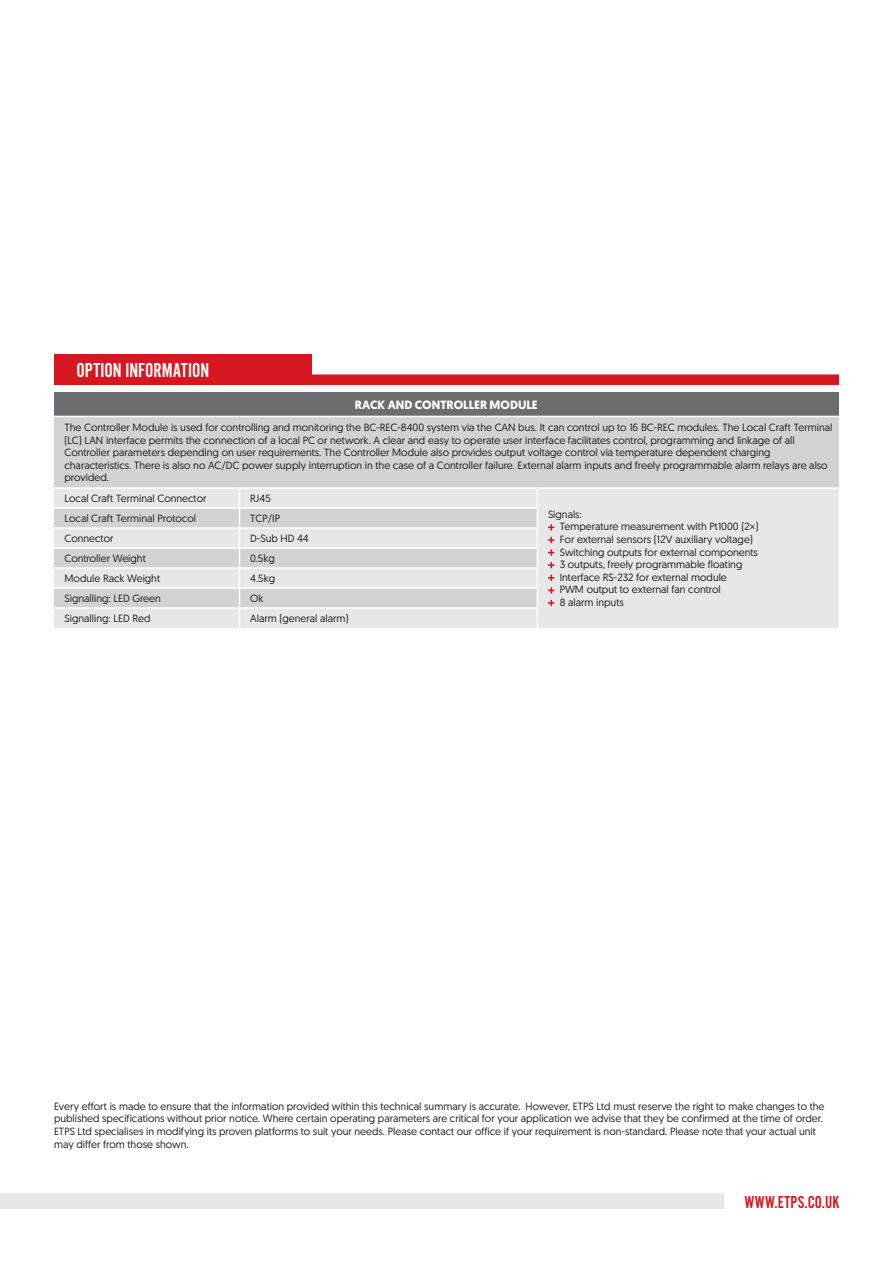
<style>
.page{position:relative;width:893px;height:1263px;background:#fff}
.page>*{position:absolute;margin:0;border:0;box-sizing:border-box;transform-origin:0 0}
.t1{font:21px "Alternate Got No 2 D";color:#fff}
.t2{font:18px "Alternate Got No 2 D";letter-spacing:.015em;color:#d7171f}
.t3{font:700 12px "Geomanist";color:#fff}
.t4{font:10.5px/12.6px "Geomanist";color:#231f20}
</style>
<div class="page">
<svg style="left:312px;top:374px;width:527px;height:11px;background:#d82129"></svg>
<div style="left:54px;top:355px;width:258px;height:30px;background:#d7171f"></div>
<div style="left:54px;top:392px;width:785px;height:24px;background:#6c6d70"></div>
<div style="left:54px;top:417px;width:785px;height:70px;background:#d1d2d4"></div>
<svg style="left:54px;top:489px;width:785px;height:139px;background:#e0e1e3"></svg>
<hr style="left:54px;top:507px;width:185px;height:2px;background:#fff">
<hr style="left:239px;top:507px;width:299px;height:2px;background:#fff">
<hr style="left:54px;top:587px;width:185px;height:2px;background:#fff">
<hr style="left:239px;top:587px;width:299px;height:2px;background:#fff">
<svg style="left:239px;top:489px;width:1px;height:139px"></svg>
<svg style="left:537px;top:489px;width:1px;height:139px"></svg>
<hr style="left:54px;top:527px;width:185px;height:2px;background:#fff">
<hr style="left:239px;top:527px;width:299px;height:2px;background:#fff">
<hr style="left:54px;top:547px;width:185px;height:2px;background:#fff">
<hr style="left:239px;top:547px;width:299px;height:2px;background:#fff">
<hr style="left:54px;top:567px;width:185px;height:2px;background:#fff">
<hr style="left:239px;top:567px;width:299px;height:2px;background:#fff">
<hr style="left:54px;top:607px;width:185px;height:2px;background:#fff">
<hr style="left:239px;top:607px;width:299px;height:2px;background:#fff">
<svg style="left:548px;top:524px;width:6px;height:6px"></svg>
<svg style="left:548px;top:537px;width:6px;height:6px"></svg>
<svg style="left:548px;top:549px;width:6px;height:7px"></svg>
<svg style="left:548px;top:562px;width:6px;height:6px"></svg>
<svg style="left:548px;top:575px;width:6px;height:6px"></svg>
<svg style="left:548px;top:587px;width:6px;height:6px"></svg>
<svg style="left:548px;top:600px;width:6px;height:6px"></svg>
<div style="left:0;top:1193px;width:724px;height:16px;background:#e6e7e9"></div>
<p class="t1" style="left:77px;top:359px;width:134px">OPTION INFORMATION</p>
<p class="t3" style="left:355px;top:397px;width:184px">RACK AND CONTROLLER MODULE</p>
<p class="t4" style="left:65px;top:421px;width:769px">The Controller Module is used for controlling and monitoring the BC-REC-8400 system via the CAN bus. It can control up to 16 BC-REC modules. The Local Craft Terminal (LC) LAN interface permits the connection of a local PC or network. A clear and easy to operate user interface facilitates control, programming and linkage of all</p>
<p class="t4" style="left:65px;top:446px;width:708px">Controller parameters depending on user requirements. The Controller Module also provides output voltage control via temperature dependent charging</p>
<p class="t4" style="left:65px;top:458px;width:765px">characteristics. There is also no AC/DC power supply interruption in the case of a Controller failure. External alarm inputs and freely programmable alarm relays are also provided.</p>
<p class="t4" style="left:65px;top:492px;width:143px">Local Craft Terminal Connector</p>
<p class="t4" style="left:250px;top:492px;width:22px">RJ45</p>
<p class="t4" style="left:548px;top:508px;width:35px">Signals:</p>
<p class="t4" style="left:560px;top:520px;width:200px">Temperature measurement with Pt1000 (2×)</p>
<p class="t4" style="left:560px;top:533px;width:195px">For external sensors (12V auxiliary voltage)</p>
<p class="t4" style="left:560px;top:545px;width:200px">Switching outputs for external components</p>
<p class="t4" style="left:560px;top:558px;width:184px">3 outputs, freely programmable floating</p>
<p class="t4" style="left:560px;top:571px;width:169px">Interface RS-232 for external module</p>
<p class="t4" style="left:560px;top:583px;width:163px">PWM output to external fan control</p>
<p class="t4" style="left:560px;top:596px;width:66px">8 alarm inputs</p>
<p class="t4" style="left:65px;top:512px;width:133px">Local Craft Terminal Protocol</p>
<p class="t4" style="left:250px;top:512px;width:31px">TCP/IP</p>
<p class="t4" style="left:65px;top:532px;width:50px">Connector</p>
<p class="t4" style="left:250px;top:532px;width:60px">D-Sub HD 44</p>
<p class="t4" style="left:65px;top:552px;width:83px">Controller Weight</p>
<p class="t4" style="left:250px;top:552px;width:26px">0.5kg</p>
<p class="t4" style="left:65px;top:572px;width:97px">Module Rack Weight</p>
<p class="t4" style="left:250px;top:572px;width:27px">4.5kg</p>
<p class="t4" style="left:65px;top:592px;width:98px">Signalling: LED Green</p>
<p class="t4" style="left:250px;top:592px;width:15px">Ok</p>
<p class="t4" style="left:65px;top:612px;width:87px">Signalling: LED Red</p>
<p class="t4" style="left:250px;top:612px;width:100px">Alarm (general alarm)</p>
<p class="t4" style="left:54px;top:1099px;width:772px">Every effort is made to ensure that the information provided within this technical summary is accurate. However, ETPS Ltd must reserve the right to make changes to the published specifications without prior notice. Where certain operating parameters are critical for your application we advise that they be confirmed at the time of order.<br>ETPS Ltd specialises in modifying its proven platforms to suit your needs. Please contact our office if your requirement is non-standard. Please note that your actual unit may differ from those shown.</p>
<p class="t2" style="left:744px;top:1192px;width:97px">WWW.ETPS.CO.UK</p>
</div>
